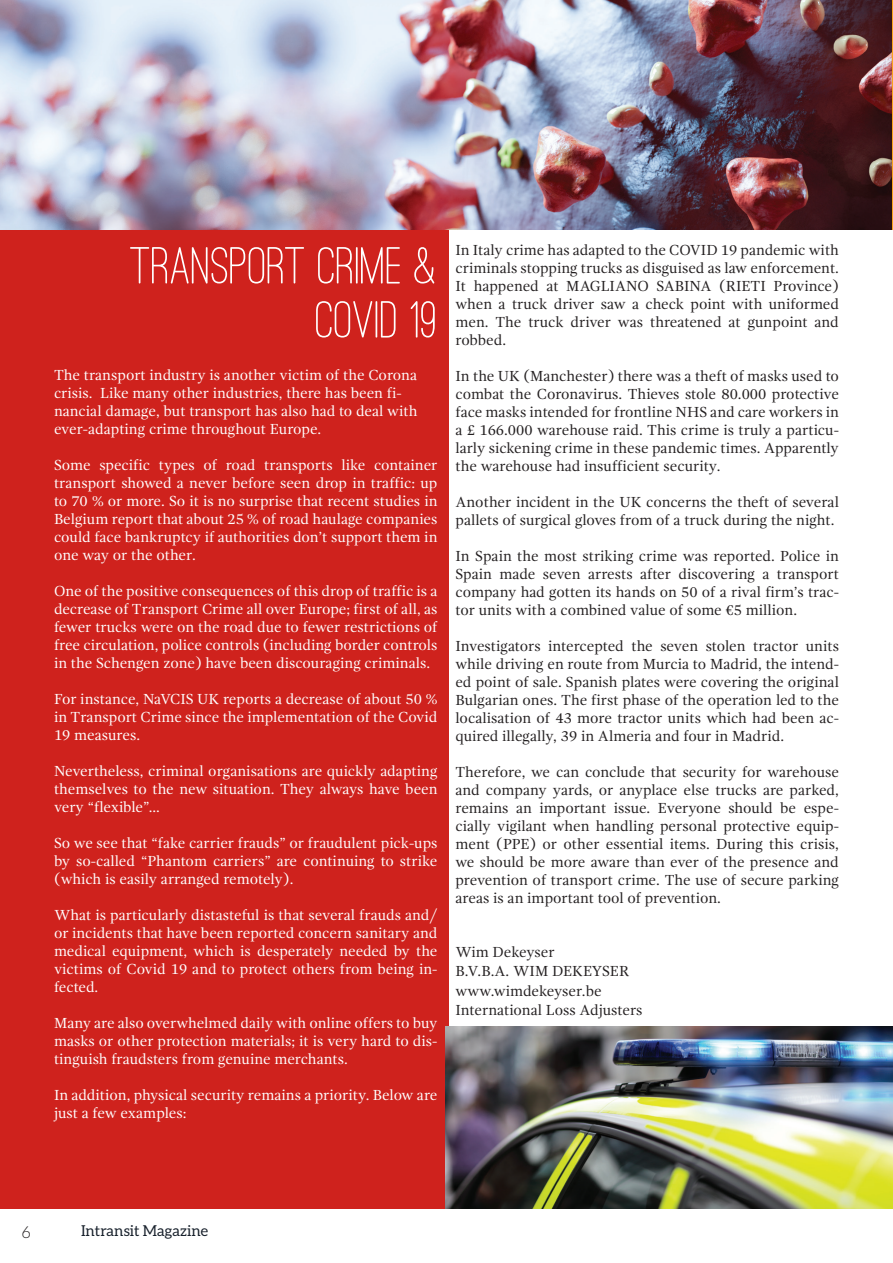
<style>
.page{position:relative;width:893px;height:1263px;background:#fff}
.page>*{position:absolute;margin:0;border:0;box-sizing:border-box;transform-origin:0 0}
.t1{font:500 54px/54px "Ostrich Sans Rounded";color:#fff;text-align:right}
.t2{font:300 16.5px "Aleo";color:#231f20}
.t3{font:15px/18px "Gandhi Serif";color:#231f20;text-align:justify}
.t4{font:15px/18px "Gandhi Serif";color:#fff;text-align:justify}
.t5{font:15px "Aleo";color:#17202b}
</style>
<div class="page">
<div style="left:0;top:230px;width:449px;height:979px;background:#cf221d"></div>
<img style="left:0;top:0;width:891px;height:230px">
<img style="left:446px;top:1026px;width:447px;height:183px">
<h1 class="t1" style="left:131px;top:238px;width:308px">TRANSPORT CRIME &amp;<br>COVID 19</h1>
<p class="t4" style="left:54px;top:366px;width:365px;text-align:left">The transport industry is another victim of the Corona crisis. Like many other industries, there has been fi&shy;nancial damage, but transport has also had to deal with ever-adapting crime throughout Europe.</p>
<p class="t4" style="left:54px;top:456px;width:385px">Some specific types of road transports like container transport showed a never before seen drop in traffic: up to 70 % or more. So it is no surprise that recent studies in Belgium report that about 25 % of road haulage companies could face bankruptcy if authorities don’t support them in one way or the other.</p>
<p class="t4" style="left:54px;top:582px;width:385px">One of the positive consequences of this drop of traffic is a decrease of Transport Crime all over Europe; first of all, as fewer trucks were on the road due to fewer restrictions of free circulation, police controls (including border controls in the Schengen zone) have been discouraging criminals.</p>
<p class="t4" style="left:54px;top:690px;width:385px">For instance, NaVCIS UK reports a decrease of about 50 % in Transport Crime since the implementation of the Covid 19 measures.</p>
<p class="t4" style="left:54px;top:762px;width:385px">Nevertheless, criminal organisations are quickly adapting themselves to the new situation. They always have been very “flexible”...</p>
<p class="t4" style="left:54px;top:834px;width:385px">So we see that “fake carrier frauds” or fraudulent pick-ups by so-called “Phantom carriers” are continuing to strike (which is easily arranged remotely).</p>
<p class="t4" style="left:54px;top:906px;width:385px">What is particularly distasteful is that several frauds and/ or incidents that have been reported concern sanitary and medical equipment, which is desperately needed by the victims of Covid 19 and to protect others from being in&shy;fected.</p>
<p class="t4" style="left:54px;top:1014px;width:385px">Many are also overwhelmed daily with online offers to buy masks or other protection materials; it is very hard to dis&shy;tinguish fraudsters from genuine merchants.</p>
<p class="t4" style="left:54px;top:1086px;width:385px">In addition, physical security remains a priority. Below are just a few examples:</p>
<p class="t3" style="left:455px;top:240px;width:385px">In Italy crime has adapted to the COVID 19 pandemic with criminals stopping trucks as disguised as law enforcement.<br>It happened at MAGLIANO SABINA (RIETI Province) when a truck driver saw a check point with uniformed men. The truck driver was threatened at gunpoint and robbed.</p>
<p class="t3" style="left:455px;top:366px;width:385px">In the UK (Manchester) there was a theft of masks used to combat the Coronavirus. Thieves stole 80.000 protective face masks intended for frontline NHS and care workers in a £ 166.000 warehouse raid. This crime is truly a particu&shy;larly sickening crime in these pandemic times. Apparently the warehouse had insufficient security.</p>
<p class="t3" style="left:455px;top:492px;width:385px">Another incident in the UK concerns the theft of several pallets of surgical gloves from of a truck during the night.</p>
<p class="t3" style="left:455px;top:546px;width:385px">In Spain the most striking crime was reported. Police in Spain made seven arrests after discovering a transport company had gotten its hands on 50 of a rival firm’s trac&shy;tor units with a combined value of some €5 million.</p>
<p class="t3" style="left:455px;top:636px;width:385px">Investigators intercepted the seven stolen tractor units while driving en route from Murcia to Madrid, the intend&shy;ed point of sale. Spanish plates were covering the original Bulgarian ones. The first phase of the operation led to the localisation of 43 more tractor units which had been ac&shy;quired illegally, 39 in Almeria and four in Madrid.</p>
<p class="t3" style="left:455px;top:762px;width:385px">Therefore, we can conclude that security for warehouse and company yards, or anyplace else trucks are parked, remains an important issue. Everyone should be espe&shy;cially vigilant when handling personal protective equip&shy;ment (PPE) or other essential items. During this crisis, we should be more aware than ever of the presence and prevention of transport crime. The use of secure parking areas is an important tool of prevention.</p>
<p class="t3" style="left:455px;top:942px;width:189px;line-height:19.5px;text-align:left">Wim Dekeyser<br>B.V.B.A. WIM DEKEYSER www.wimdekeyser.be<br>International Loss Adjusters</p>
<p class="t2" style="left:22px;top:1223px;width:10px">6</p>
<p class="t5" style="left:81px;top:1222px;width:129px">Intransit Magazine</p>
</div>
